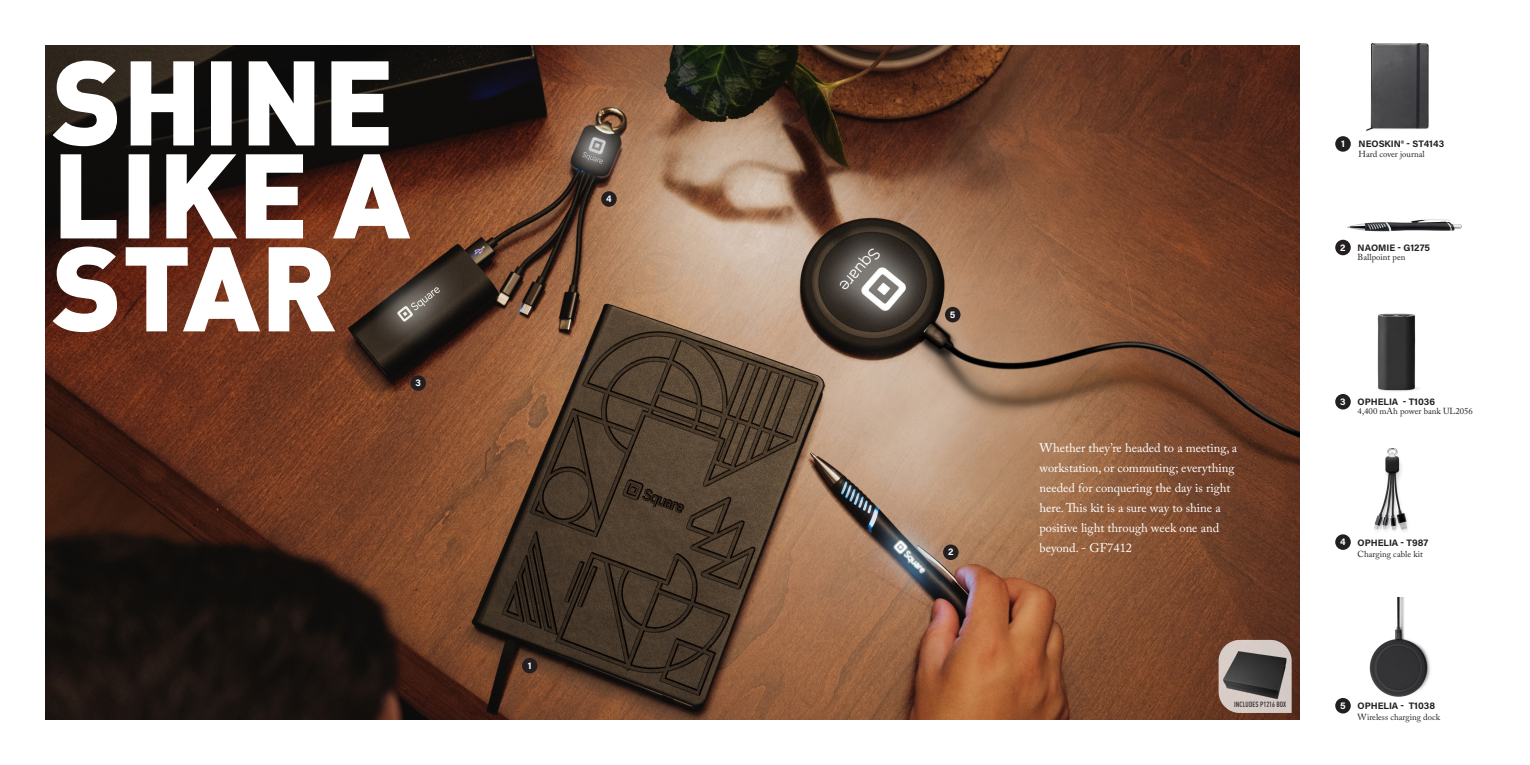
<style>
.page{position:relative;width:1530px;height:765px;background:#fff}
.page>*{position:absolute;margin:0;border:0;box-sizing:border-box;transform-origin:0 0}
.t1{font:12.5px/20px "Adobe Caslon Pro";color:#fff}
.t2{font:700 9.38px "Acumin Pro";color:#231f20}
.t3{font:700 9.38px "Acumin Pro";color:#fff}
.t4{font:8.75px "Adobe Caslon Pro";color:#231f20}
.t5{font:500 condensed 7.5px "DIN Pro";letter-spacing:.01em;color:#231f20}
</style>
<div class="page">
<img style="left:45px;top:45px;width:1255px;height:675px">
<img style="left:1347px;top:219px;width:81px;height:13px">
<img style="left:1366px;top:43px;width:64px;height:88px">
<img style="left:1377px;top:313px;width:42px;height:78px">
<img style="left:1369px;top:597px;width:61px;height:100px">
<img style="left:1374px;top:448px;width:34px;height:83px">
<div style="left:1335px;top:136px;width:16px;height:16px;background:#231f20;border-radius:50%"></div>
<div style="left:1335px;top:240px;width:16px;height:15px;background:#231f20;border-radius:50%"></div>
<div style="left:1335px;top:534px;width:16px;height:16px;background:#231f20;border-radius:50%"></div>
<div style="left:1335px;top:394px;width:16px;height:16px;background:#231f20;border-radius:50%"></div>
<div style="left:1335px;top:698px;width:16px;height:15px;background:#231f20;border-radius:50%"></div>
<svg style="left:53px;top:247px;width:282px;height:85px"></svg>
<svg style="left:61px;top:154px;width:349px;height:84px"></svg>
<svg style="left:53px;top:61px;width:336px;height:85px"></svg>
<svg style="left:1219px;top:640px;width:73px;height:73px;background:#c1b0a9"></svg>
<img style="left:1224px;top:647px;width:66px;height:56px">
<div style="left:410px;top:375px;width:16px;height:16px;background:#231f20;border-radius:50%"></div>
<div style="left:601px;top:191px;width:16px;height:16px;background:#231f20;border-radius:50%"></div>
<div style="left:945px;top:307px;width:16px;height:15px;background:#231f20;border-radius:50%"></div>
<div style="left:943px;top:545px;width:16px;height:15px;background:#231f20;border-radius:50%"></div>
<div style="left:522px;top:658px;width:16px;height:15px;background:#231f20;border-radius:50%"></div>
<p class="t3" style="left:415px;top:376px;width:7px">3</p>
<p class="t3" style="left:606px;top:192px;width:7px">4</p>
<p class="t3" style="left:528px;top:659px;width:5px">1</p>
<p class="t3" style="left:950px;top:308px;width:7px">5</p>
<p class="t3" style="left:948px;top:545px;width:7px">2</p>
<p class="t1" style="left:1039px;top:437px;width:199px">Whether they’re headed to a meeting, a workstation, or commuting; everything needed for conquering the day is right here. This kit is a sure way to shine a positive light through week one and beyond. - GF7412</p>
<p class="t3" style="left:1341px;top:137px;width:5px">1</p>
<p class="t2" style="left:1359px;top:137px;width:87px">NEOSKIN® - ST4143</p>
<p class="t4" style="left:1359px;top:149px;width:68px">Hard cover journal</p>
<p class="t3" style="left:1340px;top:241px;width:7px">2</p>
<p class="t2" style="left:1358px;top:241px;width:74px">NAOMIE - G1275</p>
<p class="t4" style="left:1358px;top:252px;width:49px">Ballpoint pen</p>
<p class="t3" style="left:1340px;top:395px;width:7px">3</p>
<p class="t2" style="left:1358px;top:395px;width:79px">OPHELIA - T1036</p>
<p class="t4" style="left:1358px;top:406px;width:117px">4,400 mAh power bank UL2056</p>
<p class="t3" style="left:1340px;top:535px;width:7px">4</p>
<p class="t2" style="left:1358px;top:536px;width:72px">OPHELIA - T987</p>
<p class="t4" style="left:1358px;top:549px;width:67px">Charging cable kit</p>
<p class="t5" style="left:1234px;top:699px;width:54px">INCLUDES P1216 BOX</p>
<p class="t3" style="left:1340px;top:699px;width:7px">5</p>
<p class="t2" style="left:1358px;top:699px;width:79px">OPHELIA - T1038</p>
<p class="t4" style="left:1358px;top:711px;width:84px">Wireless charging dock</p>
</div>
